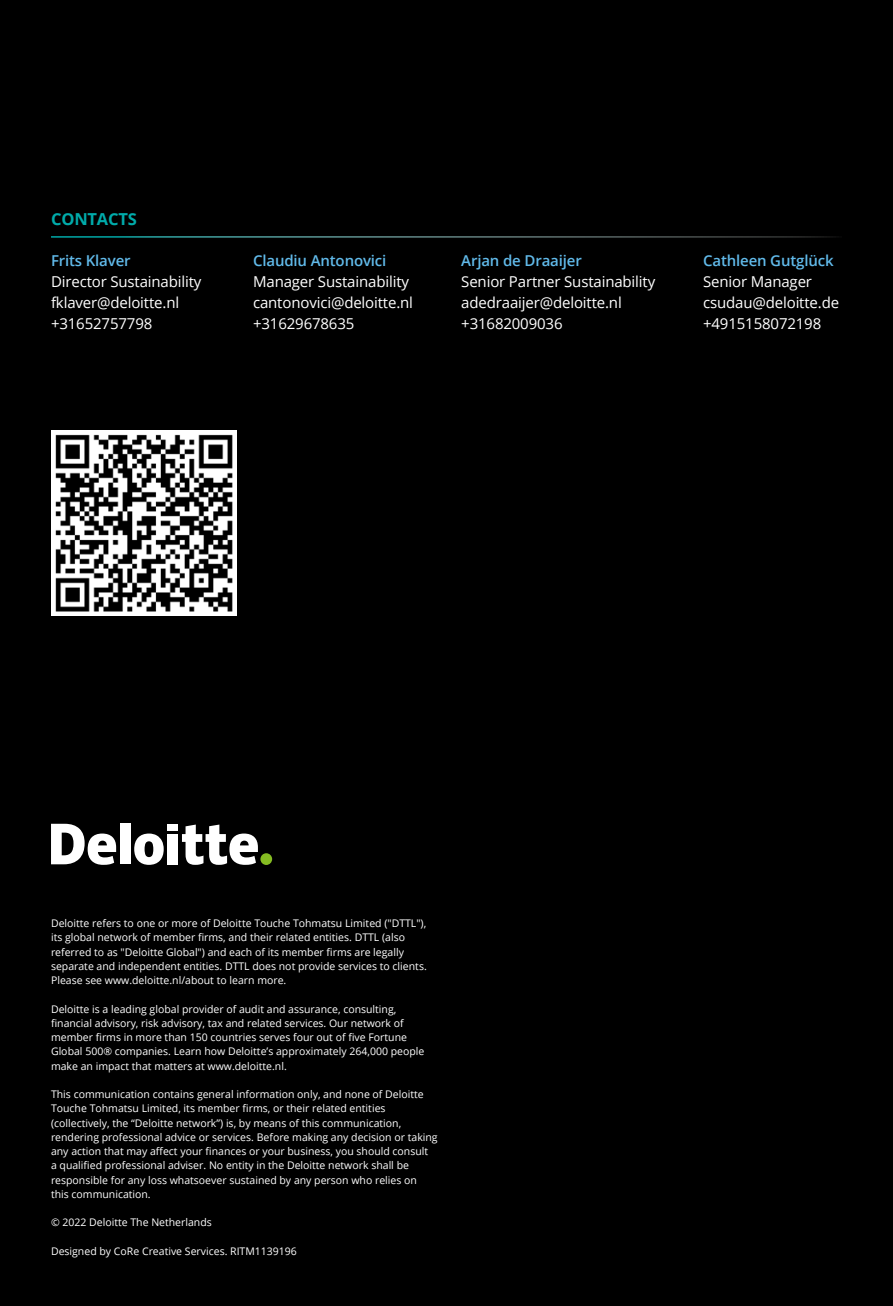
<style>
.page{position:relative;width:893px;height:1306px;background:#fff}
.page>*{position:absolute;margin:0;border:0;box-sizing:border-box;transform-origin:0 0}
.t1{font:700 16.5px "Open Sans";letter-spacing:-.01em;color:#00abaa}
.t2{font:15px/21px "Open Sans";letter-spacing:-.01em;color:#fff}
.t3{font:600 15px "Open Sans";letter-spacing:-.01em;color:#61baea}
.t4{font:10.5px/14.2px "Open Sans";color:#fff}
</style>
<div class="page">
<div style="left:0;top:0;width:893px;height:1305px;background:#000"></div>
<div style="left:260px;top:853px;width:12px;height:12px;background:#85bc22;border-radius:50%"></div>
<div style="left:120px;top:823px;width:10px;height:41px;background:#fff"></div>
<svg style="left:134px;top:833px;width:30px;height:31px"></svg>
<div style="left:168px;top:834px;width:10px;height:30px;background:#fff"></div>
<div style="left:168px;top:823px;width:10px;height:7px;background:#fff"></div>
<svg style="left:182px;top:824px;width:76px;height:40px"></svg>
<svg style="left:51px;top:823px;width:65px;height:41px"></svg>
<hr style="left:51px;top:236px;width:791px;height:2px;background:#fff">
<img style="left:51px;top:430px;width:185px;height:185px">
<h1 class="t1" style="left:51px;top:207px;width:87px">CONTACTS</h1>
<h2 class="t3" style="left:51px;top:250px;width:81px">Frits Klaver</h2>
<h2 class="t2" style="left:51px;top:270px;width:152px">Director Sustainability fklaver@deloitte.nl +31652757798</h2>
<h2 class="t3" style="left:253px;top:250px;width:135px">Claudiu Antonovici</h2>
<h2 class="t2" style="left:253px;top:270px;width:162px">Manager Sustainability cantonovici@deloitte.nl +31629678635</h2>
<h2 class="t3" style="left:461px;top:250px;width:122px">Arjan de Draaijer</h2>
<h2 class="t2" style="left:461px;top:270px;width:195px">Senior Partner Sustainability adedraaijer@deloitte.nl +31682009036</h2>
<h2 class="t3" style="left:703px;top:250px;width:132px">Cathleen Gutglück</h2>
<h2 class="t2" style="left:703px;top:270px;width:138px">Senior Manager csudau@deloitte.de +4915158072198</h2>
<p class="t4" style="left:51px;top:915px;width:377px">Deloitte refers to one or more of Deloitte Touche Tohmatsu Limited ("DTTL"), its global network of member firms, and their related entities. DTTL (also referred to as "Deloitte Global") and each of its member firms are legally separate and independent entities. DTTL does not provide services to clients.<br>Please see www.deloitte.nl/about to learn more.</p>
<p class="t4" style="left:51px;top:1001px;width:375px">Deloitte is a leading global provider of audit and assurance, consulting, financial advisory, risk advisory, tax and related services. Our network of member firms in more than 150 countries serves four out of five Fortune Global 500® companies. Learn how Deloitte’s approximately 264,000 people make an impact that matters at www.deloitte.nl.</p>
<p class="t4" style="left:51px;top:1086px;width:388px">This communication contains general information only, and none of Deloitte Touche Tohmatsu Limited, its member firms, or their related entities (collectively, the “Deloitte network”) is, by means of this communication, rendering professional advice or services. Before making any decision or taking any action that may affect your finances or your business, you should consult<br>a qualified professional adviser. No entity in the Deloitte network shall be responsible for any loss whatsoever sustained by any person who relies on<br>this communication.</p>
<p class="t4" style="left:51px;top:1215px;width:162px">© 2022 Deloitte The Netherlands</p>
<p class="t4" style="left:51px;top:1243px;width:247px">Designed by CoRe Creative Services. RITM1139196</p>
</div>
